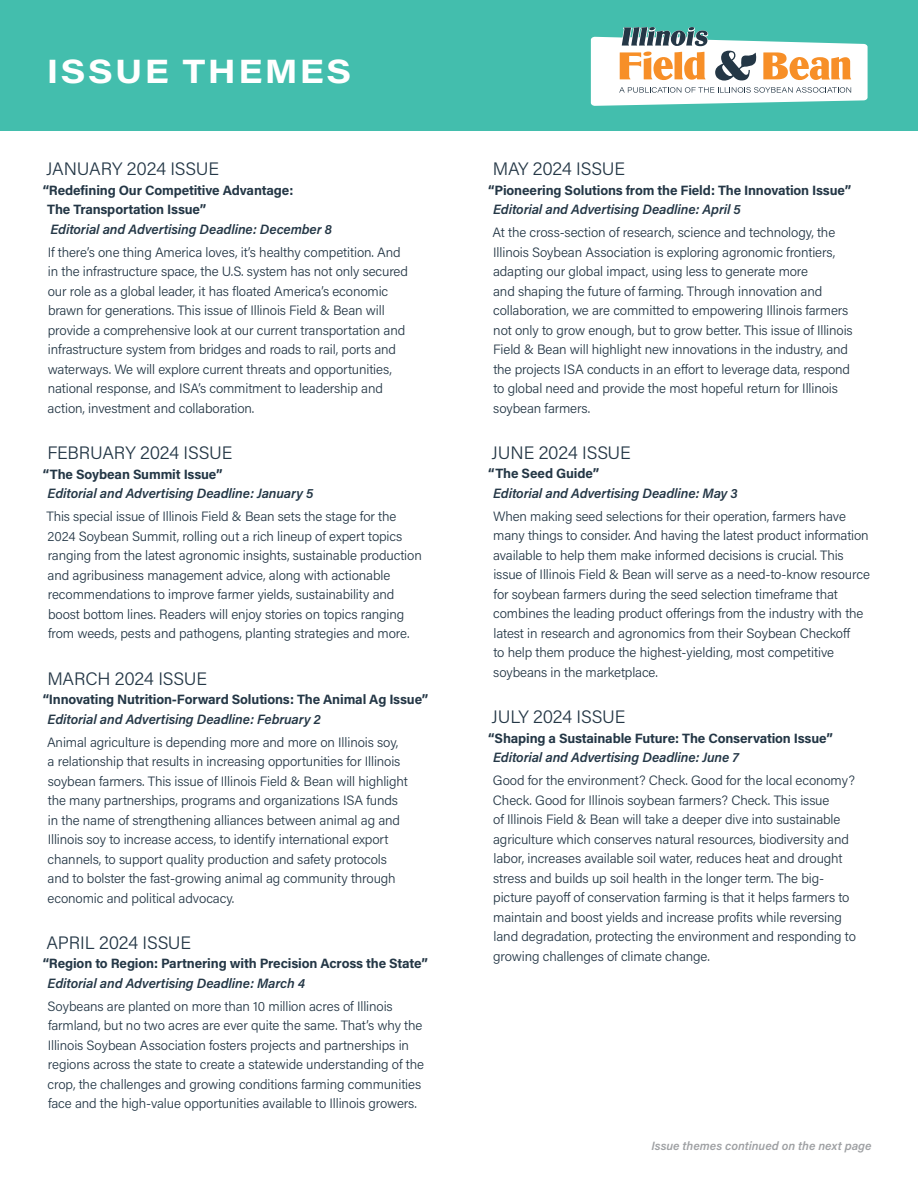
<style>
.page{position:relative;width:918px;height:1188px;background:#fff}
.page>*{position:absolute;margin:0;border:0;box-sizing:border-box;transform-origin:0 0}
.t1{font:33px "Acumin Variable Concept";letter-spacing:.07em;color:#fff}
.t2{font:300 18px "Acumin Pro";letter-spacing:-.01em;color:#243746}
.t3{font:300 13.5px/19.5px "Acumin Pro";letter-spacing:-.01em;color:#243746}
.t4{font:700 13.5px/19.5px "Acumin Pro";letter-spacing:-.01em;color:#243746}
.t5{font:italic 600 13.5px "Acumin Pro";letter-spacing:-.01em;color:#243746}
.t6{font:italic 600 12px "Acumin Pro";color:#9fa1a4}
</style>
<div class="page">
<div style="left:0;top:0;width:918px;height:131px;background:#43bead"></div>
<svg style="left:591px;top:27px;width:277px;height:79px"></svg>
<h1 class="t1" style="left:47px;top:49px;width:306px">ISSUE THEMES</h1>
<h2 class="t2" style="left:46px;top:157px;width:174px">JANUARY 2024 ISSUE</h2>
<p class="t4" style="left:47px;top:180px;width:248px;text-indent:-4px">“Redefining Our Competitive Advantage:<br>The Transportation Issue”</p>
<p class="t5" style="left:50px;top:219px;width:283px">Editorial and Advertising Deadline: December 8</p>
<p class="t3" style="left:48px;top:242px;width:362px">If there’s one thing America loves, it’s healthy competition. And in the infrastructure space, the U.S. system has not only secured our role as a global leader, it has floated America’s economic brawn for generations. This issue of Illinois Field &amp; Bean will provide a comprehensive look at our current transportation and infrastructure system from bridges and roads to rail, ports and waterways. We will explore current threats and opportunities, national response, and ISA’s commitment to leadership and action, investment and collaboration.</p>
<h2 class="t2" style="left:47px;top:441px;width:186px">FEBRUARY 2024 ISSUE</h2>
<p class="t4" style="left:43px;top:464px;width:182px">“The Soybean Summit Issue”</p>
<p class="t5" style="left:48px;top:484px;width:267px">Editorial and Advertising Deadline: January 5</p>
<p class="t3" style="left:47px;top:506px;width:377px">This special issue of Illinois Field &amp; Bean sets the stage for the 2024 Soybean Summit, rolling out a rich lineup of expert topics ranging from the latest agronomic insights, sustainable production and agribusiness management advice, along with actionable recommendations to improve farmer yields, sustainability and boost bottom lines. Readers will enjoy stories on topics ranging from weeds, pests and pathogens, planting strategies and more.</p>
<h2 class="t2" style="left:47px;top:666px;width:161px">MARCH 2024 ISSUE</h2>
<p class="t4" style="left:43px;top:689px;width:387px">“Innovating Nutrition-Forward Solutions: The Animal Ag Issue”</p>
<p class="t5" style="left:48px;top:710px;width:275px">Editorial and Advertising Deadline: February 2</p>
<p class="t3" style="left:47px;top:732px;width:362px">Animal agriculture is depending more and more on Illinois soy, a relationship that results in increasing opportunities for Illinois soybean farmers. This issue of Illinois Field &amp; Bean will highlight the many partnerships, programs and organizations ISA funds in the name of strengthening alliances between animal ag and Illinois soy to increase access, to identify international export channels, to support quality production and safety protocols and to bolster the fast-growing animal ag community through economic and political advocacy.</p>
<h2 class="t2" style="left:46px;top:930px;width:146px">APRIL 2024 ISSUE</h2>
<p class="t4" style="left:43px;top:953px;width:387px">“Region to Region: Partnering with Precision Across the State”</p>
<p class="t5" style="left:48px;top:974px;width:259px">Editorial and Advertising Deadline: March 4</p>
<p class="t3" style="left:48px;top:996px;width:378px">Soybeans are planted on more than 10 million acres of Illinois farmland, but no two acres are ever quite the same. That’s why the Illinois Soybean Association fosters projects and partnerships in regions across the state to create a statewide understanding of the crop, the challenges and growing conditions farming communities face and the high-value opportunities available to Illinois growers.</p>
<h2 class="t2" style="left:493px;top:157px;width:134px">MAY 2024 ISSUE</h2>
<p class="t4" style="left:488px;top:180px;width:365px">“Pioneering Solutions from the Field: The Innovation Issue”</p>
<p class="t5" style="left:493px;top:200px;width:249px">Editorial and Advertising Deadline: April 5</p>
<p class="t3" style="left:493px;top:222px;width:362px">At the cross-section of research, science and technology, the Illinois Soybean Association is exploring agronomic frontiers, adapting our global impact, using less to generate more<br>and shaping the future of farming. Through innovation and collaboration, we are committed to empowering Illinois farmers not only to grow enough, but to grow better. This issue of Illinois Field &amp; Bean will highlight new innovations in the industry, and the projects ISA conducts in an effort to leverage data, respond to global need and provide the most hopeful return for Illinois soybean farmers.</p>
<h2 class="t2" style="left:492px;top:440px;width:141px">JUNE 2024 ISSUE</h2>
<p class="t4" style="left:488px;top:463px;width:112px">“The Seed Guide”</p>
<p class="t5" style="left:493px;top:484px;width:246px">Editorial and Advertising Deadline: May 3</p>
<p class="t3" style="left:493px;top:506px;width:378px">When making seed selections for their operation, farmers have many things to consider. And having the latest product information available to help them make informed decisions is crucial. This issue of Illinois Field &amp; Bean will serve as a need-to-know resource for soybean farmers during the seed selection timeframe that combines the leading product offerings from the industry with the latest in research and agronomics from their Soybean Checkoff<br>to help them produce the highest-yielding, most competitive soybeans in the marketplace.</p>
<h2 class="t2" style="left:492px;top:705px;width:135px">JULY 2024 ISSUE</h2>
<p class="t4" style="left:488px;top:728px;width:346px">“Shaping a Sustainable Future: The Conservation Issue”</p>
<p class="t5" style="left:493px;top:748px;width:247px">Editorial and Advertising Deadline: June 7</p>
<p class="t3" style="left:493px;top:770px;width:364px">Good for the environment? Check. Good for the local economy?<br>Check. Good for Illinois soybean farmers? Check. This issue<br>of Illinois Field &amp; Bean will take a deeper dive into sustainable agriculture which conserves natural resources, biodiversity and labor, increases available soil water, reduces heat and drought stress and builds up soil health in the longer term. The big&shy;picture payoff of conservation farming is that it helps farmers to maintain and boost yields and increase profits while reversing land degradation, protecting the environment and responding to growing challenges of climate change.</p>
<p class="t6" style="left:652px;top:1138px;width:222px">Issue themes continued on the next page</p>
</div>
